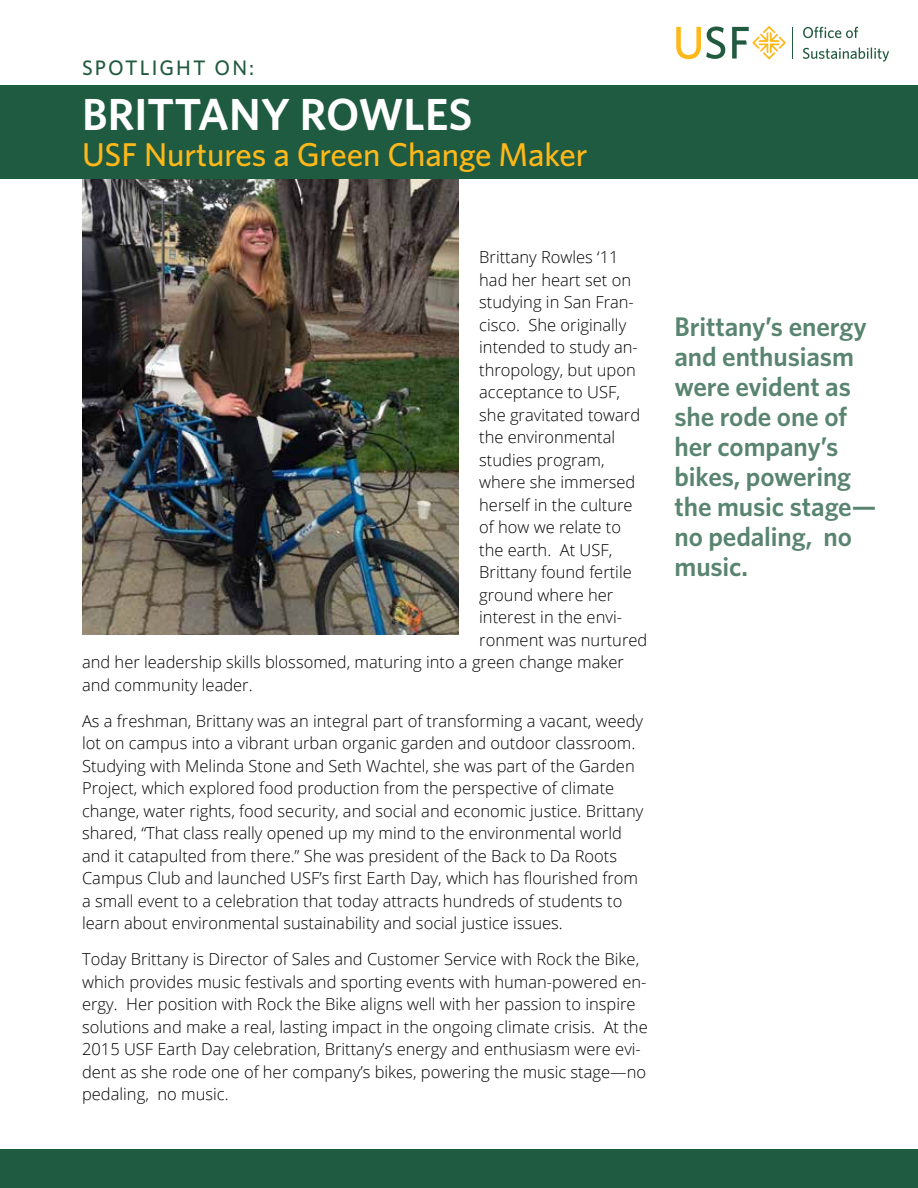
<style>
.page{position:relative;width:918px;height:1188px;background:#fff}
.page>*{position:absolute;margin:0;border:0;box-sizing:border-box;transform-origin:0 0}
.t1{font:600 45px "Whitney";color:#fff}
.t2{font:500 33px "Whitney";letter-spacing:-.005em;color:#ffb819}
.t3{font:600 27px/30px "Whitney";letter-spacing:-.005em;color:#598470}
.t4{font:500 21px "Whitney";letter-spacing:.1em;color:#225a40}
.t5{font:300 16.5px/22.5px "Open Sans";color:#000}
</style>
<div class="page">
<svg style="left:676px;top:27px;width:49px;height:32px"></svg>
<svg style="left:732px;top:26px;width:54px;height:34px"></svg>
<hr style="left:792px;top:27px;width:1px;height:32px;background:#225a40">
<svg style="left:803px;top:27px;width:55px;height:11px"></svg>
<svg style="left:803px;top:47px;width:86px;height:15px"></svg>
<img style="left:82px;top:179px;width:377px;height:455px">
<div style="left:0;top:85px;width:918px;height:94px;background:#1f5b41"></div>
<div style="left:0;top:1149px;width:918px;height:39px;background:#1f5b41"></div>
<p class="t4" style="left:82px;top:54px;width:174px">SPOTLIGHT ON:</p>
<h1 class="t1" style="left:82px;top:85px;width:392px">BRITTANY ROWLES</h1>
<h2 class="t2" style="left:82px;top:133px;width:507px">USF Nurtures a Green Change Maker</h2>
<p class="t5" style="left:479px;top:246px;width:141px">Brittany Rowles ‘11</p>
<p class="t5" style="left:479px;top:268px;width:153px">had her heart set on</p>
<p class="t5" style="left:479px;top:291px;width:156px">studying in San Fran-</p>
<p class="t5" style="left:479px;top:313px;width:149px">cisco. She originally</p>
<p class="t5" style="left:479px;top:336px;width:160px">intended to study an-</p>
<p class="t5" style="left:479px;top:358px;width:158px">thropology, but upon</p>
<p class="t5" style="left:479px;top:381px;width:142px">acceptance to USF,</p>
<p class="t5" style="left:479px;top:403px;width:162px">she gravitated toward</p>
<p class="t5" style="left:479px;top:426px;width:137px">the environmental</p>
<p class="t5" style="left:479px;top:448px;width:127px">studies program,</p>
<p class="t5" style="left:479px;top:471px;width:158px">where she immersed</p>
<p class="t5" style="left:479px;top:493px;width:155px">herself in the culture</p>
<p class="t5" style="left:479px;top:516px;width:143px">of how we relate to</p>
<p class="t5" style="left:479px;top:538px;width:135px">the earth. At USF,</p>
<p class="t5" style="left:479px;top:561px;width:154px">Brittany found fertile</p>
<p class="t5" style="left:479px;top:583px;width:135px">ground where her</p>
<p class="t5" style="left:479px;top:606px;width:144px">interest in the envi-</p>
<p class="t5" style="left:479px;top:628px;width:170px">ronment was nurtured</p>
<p class="t5" style="left:82px;top:651px;width:543px">and her leadership skills blossomed, maturing into a green change maker</p>
<p class="t5" style="left:82px;top:673px;width:172px">and community leader.</p>
<p class="t5" style="left:82px;top:709px;width:563px">As a freshman, Brittany was an integral part of transforming a vacant, weedy lot on campus into a vibrant urban organic garden and outdoor classroom.<br>Studying with Melinda Stone and Seth Wachtel, she was part of the Garden Project, which explored food production from the perspective of climate change, water rights, food security, and social and economic justice. Brittany shared, “That class really opened up my mind to the environmental world and it catapulted from there.” She was president of the Back to Da Roots Campus Club and launched USF’s first Earth Day, which has flourished from a small event to a celebration that today attracts hundreds of students to learn about environmental sustainability and social justice issues.</p>
<p class="t5" style="left:82px;top:948px;width:567px">Today Brittany is Director of Sales and Customer Service with Rock the Bike, which provides music festivals and sporting events with human-powered en&shy;ergy. Her position with Rock the Bike aligns well with her passion to inspire solutions and make a real, lasting impact in the ongoing climate crisis. At the 2015 USF Earth Day celebration, Brittany’s energy and enthusiasm were evi&shy;dent as she rode one of her company’s bikes, powering the music stage—no pedaling, no music.</p>
<h3 class="t3" style="left:675px;top:311px;width:203px">Brittany’s energy and enthusiasm were evident as she rode one of her company’s bikes, powering the music stage— no pedaling, no music.</h3>
</div>
